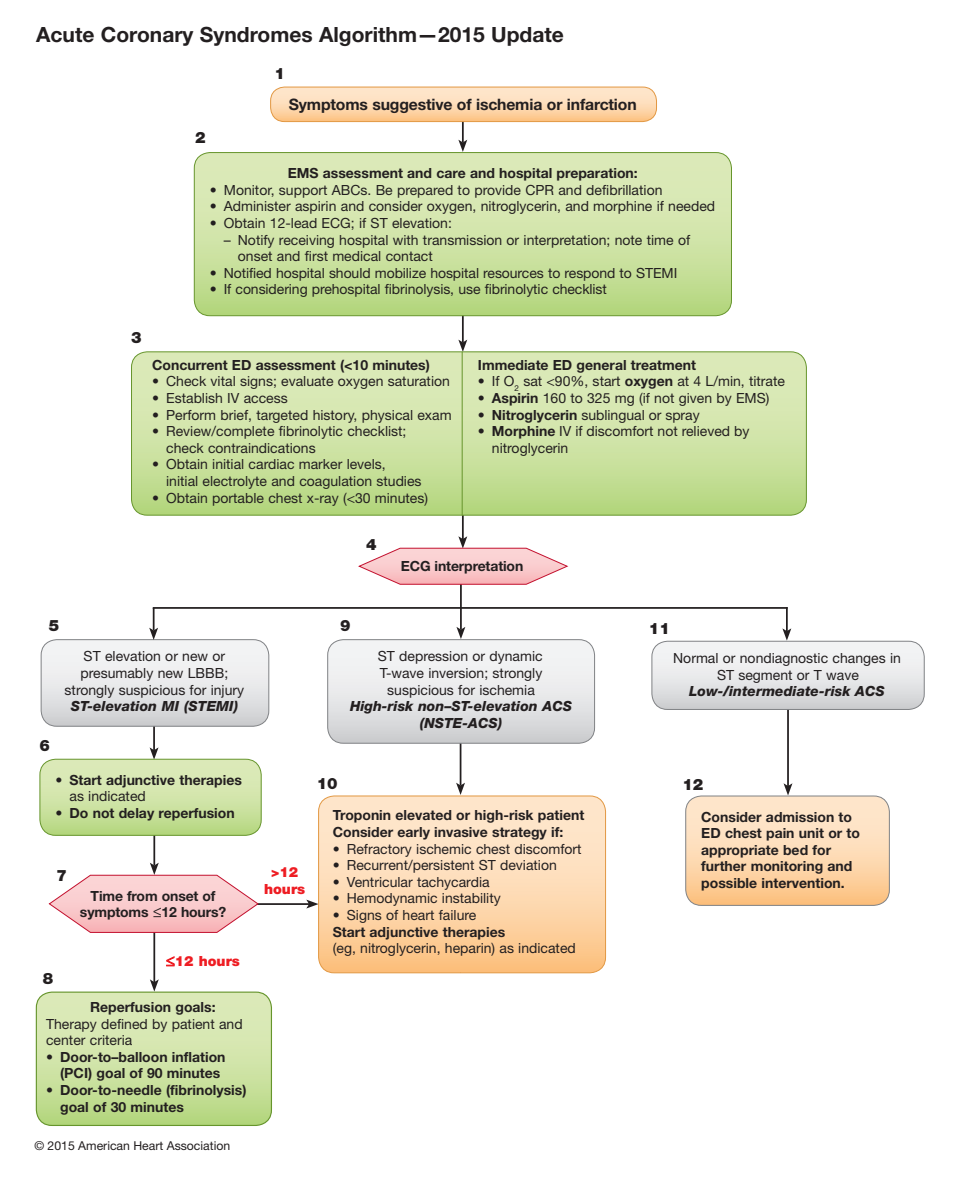
<style>
.page{position:relative;width:953px;height:1192px;background:#fff}
.page>*{position:absolute;margin:0;border:0;box-sizing:border-box;transform-origin:0 0}
.t1{font:700 21px "Helvetica Neue LT Std";color:#231f20}
.t2{font:700 15.75px "Helvetica Neue LT Std";letter-spacing:-.01em;color:#231f20}
.t3{font:900 15.75px "Helvetica Neue LT Std";color:#231f20}
.t4{font:14px/16.6px "Helvetica Neue LT Std";color:#231f20}
.t5{font:700 14px/16.6px "Helvetica Neue LT Std";color:#231f20}
.t6{font:italic 800 14px/16.6px "Helvetica Neue LT Std";color:#231f20;text-align:center}
.t7{font:900 14px/16.8px "Helvetica Neue LT Std";color:#ee1d23;text-align:center}
.t8{font:12.25px "Helvetica Neue LT Std";color:#231f20}
.s1{font-weight:700}
</style>
<div class="page">
<hr style="left:153px;top:708px;width:2px;height:42px;background:#231f20">
<hr style="left:462px;top:303px;width:2px;height:39px;background:#231f20">
<svg style="left:458px;top:340px;width:9px;height:11px"></svg>
<hr style="left:153px;top:923px;width:2px;height:59px;background:#231f20">
<hr style="left:153px;top:821px;width:2px;height:44px;background:#231f20">
<svg style="left:40px;top:747px;width:221px;height:88px;background:#d4e6b1"></svg>
<div style="left:39px;top:759px;width:223px;height:77px;border:1px solid #66952c;border-radius:16px"></div>
<svg style="left:194px;top:153px;width:537px;height:163px;background:#cee3a4"></svg>
<div style="left:194px;top:152px;width:538px;height:164px;border:1px solid #66952c;border-radius:16px"></div>
<hr style="left:462px;top:114px;width:2px;height:28px;background:#231f20">
<svg style="left:458px;top:140px;width:9px;height:12px"></svg>
<hr style="left:153px;top:608px;width:2px;height:22px;background:#231f20">
<svg style="left:41px;top:628px;width:228px;height:98px"></svg>
<hr style="left:460px;top:566px;width:2px;height:64px;background:#231f20">
<hr style="left:786px;top:607px;width:2px;height:24px;background:#231f20">
<hr style="left:153px;top:607px;width:635px;height:2px;background:#231f20">
<hr style="left:227px;top:903px;width:82px;height:2px;background:#231f20">
<svg style="left:306px;top:900px;width:12px;height:9px"></svg>
<hr style="left:787px;top:668px;width:2px;height:118px;background:#231f20">
<hr style="left:460px;top:741px;width:1px;height:44px;background:#231f20">
<svg style="left:456px;top:783px;width:9px;height:12px"></svg>
<hr style="left:462px;top:508px;width:2px;height:31px;background:#231f20">
<svg style="left:271px;top:87px;width:386px;height:35px;background:#fddab3"></svg>
<div style="left:270px;top:87px;width:387px;height:35px;border:1px solid #e29843;border-radius:14px"></div>
<svg style="left:166px;top:956px;width:9px;height:11px"></svg>
<svg style="left:328px;top:627px;width:267px;height:116px"></svg>
<div style="left:327px;top:639px;width:268px;height:105px;border:1px solid #808285;border-radius:16px"></div>
<svg style="left:652px;top:628px;width:272px;height:81px"></svg>
<div style="left:651px;top:641px;width:274px;height:69px;border:1px solid #808285;border-radius:16px"></div>
<svg style="left:319px;top:796px;width:287px;height:177px;background:#fdd9b1"></svg>
<div style="left:318px;top:796px;width:288px;height:177px;border:1px solid #e29843;border-radius:16px"></div>
<svg style="left:36px;top:979px;width:235px;height:146px;background:#d2e5ac"></svg>
<div style="left:36px;top:992px;width:236px;height:134px;border:1px solid #66952c;border-radius:16px"></div>
<svg style="left:686px;top:783px;width:203px;height:122px;background:#fcdcb9"></svg>
<div style="left:685px;top:796px;width:205px;height:110px;border:1px solid #808285;border-radius:16px"></div>
<svg style="left:48px;top:863px;width:211px;height:70px"></svg>
<svg style="left:358px;top:536px;width:211px;height:49px"></svg>
<svg style="left:132px;top:352px;width:674px;height:163px;background:#cee3a4"></svg>
<div style="left:131px;top:351px;width:676px;height:165px;border:1px solid #66952c;border-radius:16px"></div>
<hr style="left:462px;top:352px;width:1px;height:163px;background:#66952c">
<h1 class="t1" style="left:36px;top:21px;width:529px">Acute Coronary Syndromes Algorithm—2015 Update</h1>
<p class="t3" style="left:274px;top:64px;width:12px">1</p>
<p class="t3" style="left:195px;top:128px;width:12px">2</p>
<p class="t2" style="left:289px;top:95px;width:349px">Symptoms suggestive of ischemia or infarction</p>
<p class="t3" style="left:49px;top:616px;width:12px">5</p>
<p class="t5" style="left:288px;top:164px;width:351px">EMS assessment and care and hospital preparation:</p>
<p class="t4" style="left:210px;top:181px;width:454px">• Monitor, support ABCs. Be prepared to provide CPR and defibrillation</p>
<p class="t4" style="left:210px;top:198px;width:507px">• Administer aspirin and consider oxygen, nitroglycerin, and morphine if needed</p>
<p class="t4" style="left:210px;top:214px;width:244px">• Obtain 12-lead ECG; if ST elevation:</p>
<p class="t4" style="left:238px;top:231px;width:454px;text-indent:-14px">– Notify receiving hospital with transmission or interpretation; note time of onset and first medical contact</p>
<p class="t4" style="left:210px;top:264px;width:469px">• Notified hospital should mobilize hospital resources to respond to STEMI</p>
<p class="t4" style="left:210px;top:281px;width:399px">• If considering prehospital fibrinolysis, use fibrinolytic checklist</p>
<p class="t3" style="left:131px;top:328px;width:12px">3</p>
<p class="t5" style="left:152px;top:356px;width:279px">Concurrent ED assessment (&lt;10 minutes)</p>
<p class="t4" style="left:152px;top:373px;width:299px">• Check vital signs; evaluate oxygen saturation</p>
<p class="t4" style="left:152px;top:390px;width:137px">• Establish IV access</p>
<p class="t4" style="left:152px;top:406px;width:301px">• Perform brief, targeted history, physical exam</p>
<p class="t4" style="left:166px;top:423px;width:242px;text-indent:-14px">• Review/complete fibrinolytic checklist; check contraindications</p>
<p class="t4" style="left:166px;top:456px;width:257px;text-indent:-14px">• Obtain initial cardiac marker levels,<br>initial electrolyte and coagulation studies</p>
<p class="t4" style="left:152px;top:489px;width:277px">• Obtain portable chest x-ray (&lt;30 minutes)</p>
<p class="t5" style="left:478px;top:356px;width:220px">Immediate ED general treatment</p>
<p class="t4" style="left:478px;top:373px;width:309px">• If O<sub>2</sub> sat &lt;90%, start <span class="s1">oxygen</span> at 4 L/min, titrate</p>
<p class="t4" style="left:478px;top:390px;width:293px">• <span class="s1">Aspirin</span> 160 to 325 mg (if not given by EMS)</p>
<p class="t4" style="left:478px;top:406px;width:223px">• <span class="s1">Nitroglycerin</span> sublingual or spray</p>
<p class="t4" style="left:492px;top:423px;width:259px;text-indent:-14px">• <span class="s1">Morphine</span> IV if discomfort not relieved by nitroglycerin</p>
<p class="t3" style="left:366px;top:535px;width:12px">4</p>
<p class="t5" style="left:401px;top:558px;width:124px">ECG interpretation</p>
<p class="t3" style="left:340px;top:616px;width:12px">9</p>
<p class="t3" style="left:649px;top:619px;width:22px">11</p>
<p class="t3" style="left:39px;top:736px;width:12px">6</p>
<p class="t4" style="left:65px;top:648px;width:181px;text-align:center">ST elevation or new or presumably new LBBB; strongly suspicious for injury</p>
<p class="t6" style="left:71px;top:698px;width:169px">ST-elevation MI (STEMI)</p>
<p class="t5" style="left:55px;top:771px;width:188px">• Start adjunctive therapies</p>
<p class="t4" style="left:69px;top:788px;width:78px">as indicated</p>
<p class="t5" style="left:55px;top:804px;width:181px">• Do not delay reperfusion</p>
<p class="t3" style="left:56px;top:866px;width:12px">7</p>
<p class="t5" style="left:80px;top:887px;width:148px;text-align:center">Time from onset of symptoms ≤12 hours?</p>
<p class="t3" style="left:43px;top:969px;width:12px">8</p>
<p class="t7" style="left:166px;top:952px;width:76px">≤12 hours</p>
<p class="t5" style="left:90px;top:998px;width:127px">Reperfusion goals:</p>
<p class="t4" style="left:46px;top:1015px;width:198px">Therapy defined by patient and center criteria</p>
<p class="t5" style="left:60px;top:1048px;width:167px;text-indent:-14px">• Door-to–balloon inflation (PCI) goal of 90 minutes</p>
<p class="t5" style="left:60px;top:1081px;width:188px;text-indent:-14px">• Door-to-needle (fibrinolysis) goal of 30 minutes</p>
<p class="t8" style="left:34px;top:1138px;width:197px">© 2015 American Heart Association</p>
<p class="t4" style="left:378px;top:648px;width:166px;text-align:center">ST depression or dynamic<br>T-wave inversion; strongly suspicious for ischemia</p>
<p class="t6" style="left:350px;top:698px;width:224px">High-risk non–ST-elevation ACS (NSTE-ACS)</p>
<p class="t7" style="left:264px;top:864px;width:43px">&gt;12 hours</p>
<p class="t3" style="left:317px;top:774px;width:22px">10</p>
<p class="t5" style="left:333px;top:807px;width:253px">Troponin elevated or high-risk patient<br>Consider early invasive strategy if:</p>
<p class="t4" style="left:333px;top:840px;width:250px">• Refractory ischemic chest discomfort</p>
<p class="t4" style="left:333px;top:857px;width:226px">• Recurrent/persistent ST deviation</p>
<p class="t4" style="left:333px;top:873px;width:158px">• Ventricular tachycardia</p>
<p class="t4" style="left:333px;top:890px;width:169px">• Hemodynamic instability</p>
<p class="t4" style="left:333px;top:906px;width:145px">• Signs of heart failure</p>
<p class="t5" style="left:333px;top:923px;width:174px">Start adjunctive therapies</p>
<p class="t4" style="left:333px;top:940px;width:244px">(eg, nitroglycerin, heparin) as indicated</p>
<p class="t4" style="left:673px;top:650px;width:229px;text-align:center">Normal or nondiagnostic changes in<br>ST segment or T wave</p>
<p class="t6" style="left:689px;top:683px;width:197px">Low-/intermediate-risk ACS</p>
<p class="t3" style="left:682px;top:775px;width:22px">12</p>
<p class="t5" style="left:701px;top:808px;width:160px">Consider admission to<br>ED chest pain unit or to appropriate bed for further monitoring and possible intervention.</p>
</div>
